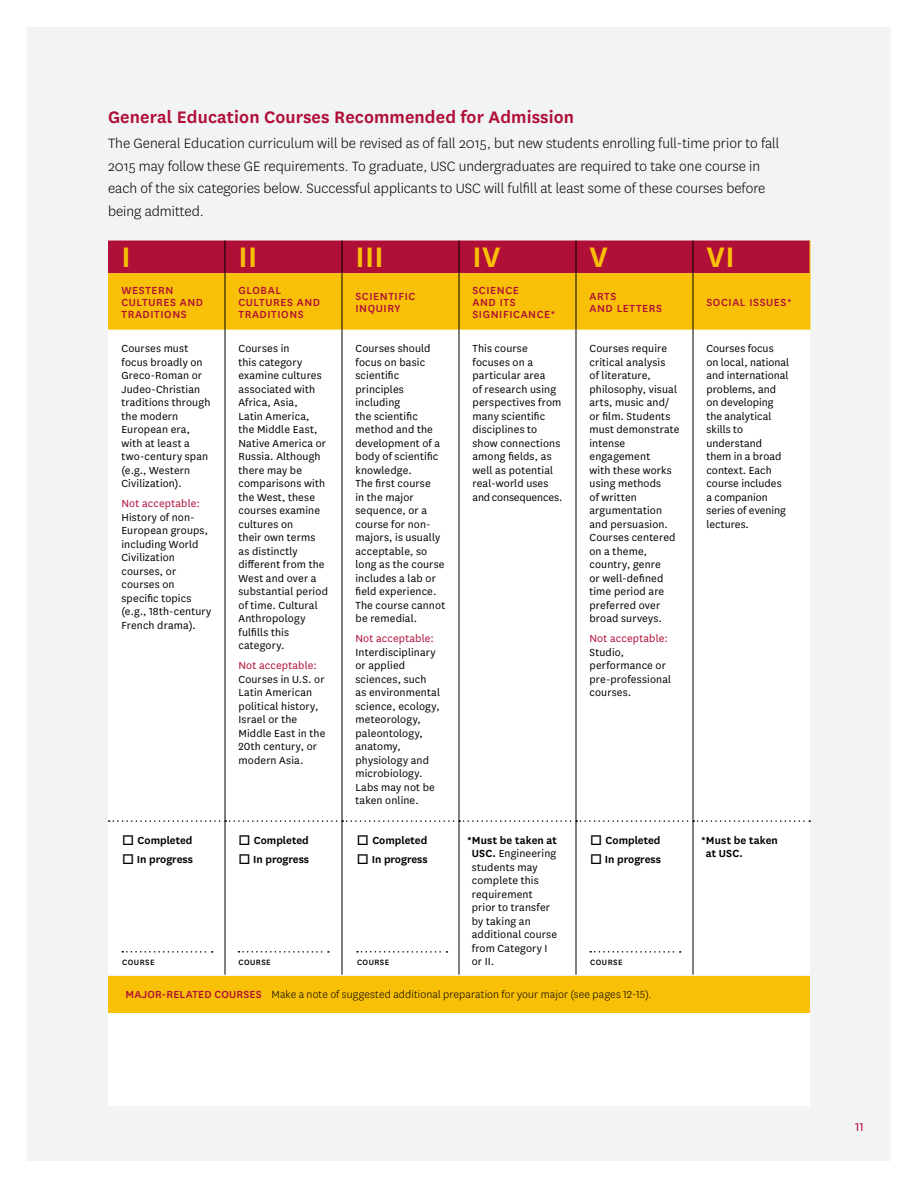
<style>
.page{position:relative;width:918px;height:1188px;background:#fff}
.page>*{position:absolute;margin:0;border:0;box-sizing:border-box;transform-origin:0 0}
.t1{font:600 33px "National";letter-spacing:.01em;color:#f8c007}
.t2{font:600 19.5px "National";letter-spacing:.005em;color:#b00f37}
.t3{font:300 15.75px/22.5px "National";color:#000}
.t4{font:13.5px "National";color:#b00f37}
.t5{font:12px/13.5px "National";letter-spacing:.01em;color:#000}
.t6{font:500 12px/12px "National";letter-spacing:.05em;color:#b00f37}
.t7{font:600 12px/13.5px "National";color:#000}
.t8{font:300 12px "National";letter-spacing:.01em;color:#000}
.t9{font:12px "National";letter-spacing:.015em;color:#b00f37}
.t10{font:500 9px "National";letter-spacing:.05em;color:#000}
.s1{font-weight:600}
.s2{font-weight:500;color:#b00f37}
</style>
<div class="page">
<div style="left:27px;top:27px;width:864px;height:1134px;background:#f2f3f4"></div>
<svg style="left:108px;top:241px;width:702px;height:89px;background:#dd8019"></svg>
<div style="left:108px;top:330px;width:702px;height:645px;background:#fff"></div>
<hr style="left:225px;top:241px;width:1px;height:32px;background:#000">
<hr style="left:225px;top:273px;width:1px;height:57px;background:#000">
<hr style="left:225px;top:330px;width:1px;height:490px;background:#000">
<hr style="left:225px;top:822px;width:1px;height:153px;background:#000">
<hr style="left:342px;top:330px;width:1px;height:490px;background:#000">
<hr style="left:342px;top:822px;width:1px;height:153px;background:#000">
<hr style="left:810px;top:241px;width:1px;height:32px;background:#f8c007">
<hr style="left:810px;top:273px;width:1px;height:57px;background:#f8c007">
<hr style="left:693px;top:330px;width:1px;height:490px;background:#000">
<hr style="left:693px;top:822px;width:1px;height:153px;background:#000">
<hr style="left:459px;top:330px;width:1px;height:490px;background:#000">
<hr style="left:459px;top:822px;width:1px;height:153px;background:#000">
<hr style="left:576px;top:330px;width:1px;height:490px;background:#000">
<hr style="left:576px;top:822px;width:1px;height:153px;background:#000">
<hr style="left:693px;top:241px;width:1px;height:32px;background:#000">
<hr style="left:693px;top:273px;width:1px;height:57px;background:#000">
<hr style="left:459px;top:241px;width:1px;height:32px;background:#000">
<hr style="left:459px;top:273px;width:1px;height:57px;background:#000">
<hr style="left:342px;top:241px;width:1px;height:32px;background:#000">
<hr style="left:342px;top:273px;width:1px;height:57px;background:#000">
<hr style="left:576px;top:241px;width:1px;height:32px;background:#000">
<hr style="left:576px;top:273px;width:1px;height:57px;background:#000">
<svg style="left:109px;top:820px;width:701px;height:2px"></svg>
<svg style="left:122px;top:951px;width:91px;height:2px"></svg>
<svg style="left:238px;top:951px;width:91px;height:2px"></svg>
<svg style="left:357px;top:951px;width:90px;height:2px"></svg>
<svg style="left:590px;top:951px;width:91px;height:2px"></svg>
<div style="left:108px;top:976px;width:702px;height:130px;background:#fff"></div>
<div style="left:108px;top:976px;width:702px;height:36px;background:#f8c007"></div>
<h2 class="t2" style="left:108px;top:103px;width:468px">General Education Courses Recommended for Admission</h2>
<p class="t3" style="left:108px;top:132px;width:673px">The General Education curriculum will be revised as of fall 2015, but new students enrolling full-time prior to fall 2015 may follow these GE requirements. To graduate, USC undergraduates are required to take one course in each of the six categories below. Successful applicants to USC will fulfill at least some of these courses before being admitted.</p>
<h1 class="t1" style="left:122px;top:234px;width:11px">I</h1>
<h1 class="t1" style="left:238px;top:234px;width:20px">II</h1>
<h1 class="t1" style="left:355px;top:234px;width:30px">III</h1>
<h1 class="t1" style="left:472px;top:234px;width:30px">IV</h1>
<h1 class="t1" style="left:589px;top:234px;width:20px">V</h1>
<h1 class="t1" style="left:706px;top:234px;width:30px">VI</h1>
<p class="t6" style="left:122px;top:284px;width:19px">WESTERN<br>CULTURES</p>
<p class="t6" style="left:356px;top:290px;width:47px">SCIENTIFIC<br>INQUIRY</p>
<p class="t6" style="left:472px;top:284px;width:14px">SCIENCE<br>AND</p>
<p class="t6" style="left:238px;top:284px;width:30px">GLOBAL<br>CULTURES</p>
<p class="t6" style="left:590px;top:290px;width:15px">ARTS<br>AND</p>
<p class="t6" style="left:500px;top:296px;width:6px">ITS</p>
<p class="t6" style="left:472px;top:308px;width:8px">SIGNIFICANCE</p>
<p class="t6" style="left:551px;top:308px;width:6px">*</p>
<p class="t6" style="left:706px;top:296px;width:22px">SOCIAL</p>
<p class="t6" style="left:749px;top:296px;width:7px">ISSUES</p>
<p class="t6" style="left:787px;top:296px;width:6px">*</p>
<p class="t6" style="left:180px;top:296px;width:9px">AND</p>
<p class="t6" style="left:297px;top:296px;width:9px">AND</p>
<p class="t6" style="left:617px;top:302px;width:8px">LETTERS</p>
<p class="t6" style="left:122px;top:308px;width:7px">TRADITI</p>
<p class="t6" style="left:164px;top:308px;width:16px">ONS</p>
<p class="t6" style="left:238px;top:308px;width:7px">TRADITI</p>
<p class="t6" style="left:281px;top:308px;width:16px">ONS</p>
<p class="t5" style="left:122px;top:341px;width:90px">Courses must focus broadly on<br>Greco-Roman or<br>Judeo-Christian traditions through the modern<br>European era, with at least a two-century span (e.g., Western<br>Civilization).</p>
<p class="t9" style="left:122px;top:496px;width:80px">Not acceptable:</p>
<p class="t5" style="left:122px;top:510px;width:91px">History of non-<br>European groups, including World<br>Civilization courses, or courses on specific topics (e.g., 18th-century<br>French drama).</p>
<p class="t5" style="left:238px;top:341px;width:91px">Courses in<br>this category examine cultures associated with<br>Africa, Asia,<br>Latin America, the Middle East,<br>Native America or<br>Russia. Although there may be comparisons with the West, these courses examine cultures on<br>their own terms as distinctly different from the<br>West and over a substantial period of time. Cultural<br>Anthropology fulfills this category.</p>
<p class="t9" style="left:238px;top:658px;width:80px">Not acceptable:</p>
<p class="t5" style="left:238px;top:672px;width:88px">Courses in U.S. or<br>Latin American political history,<br>Israel or the<br>Middle East in the<br>20th century, or modern Asia.</p>
<p class="t5" style="left:356px;top:341px;width:91px">Courses should focus on basic scientific principles including<br>the scientific method and the development of a body of scientific knowledge.<br>The first course<br>in the major sequence, or a course for non&shy;majors, is usually acceptable, so long as the course includes a lab or field experience.<br>The course cannot be remedial.</p>
<p class="t9" style="left:356px;top:631px;width:80px">Not acceptable:</p>
<p class="t5" style="left:356px;top:645px;width:86px">Interdisciplinary or applied sciences, such as environmental science, ecology, meteorology, paleontology, anatomy, physiology and microbiology.<br>Labs may not be taken online.</p>
<p class="t5" style="left:472px;top:341px;width:91px">This course focuses on a particular area<br>of research using perspectives from many scientific disciplines to show connections among fields, as well as potential real-world uses and consequences.</p>
<p class="t5" style="left:590px;top:341px;width:91px">Courses require critical analysis<br>of literature, philosophy, visual arts, music and/ or film. Students must demonstrate intense engagement<br>with these works using methods<br>of written argumentation and persuasion.<br>Courses centered on a theme, country, genre<br>or well-defined time period are preferred over broad surveys.</p>
<p class="t9" style="left:590px;top:631px;width:80px">Not acceptable:</p>
<p class="t5" style="left:590px;top:645px;width:83px">Studio, performance or pre-professional courses.</p>
<p class="t5" style="left:706px;top:341px;width:84px">Courses focus<br>on local, national and international problems, and on developing the analytical skills to understand them in a broad context. Each course includes a companion series of evening lectures.</p>
<p class="t7" style="left:122px;top:833px;width:72px">□ Completed</p>
<p class="t7" style="left:122px;top:852px;width:72px">□ In progress</p>
<p class="t7" style="left:238px;top:833px;width:72px">□ Completed</p>
<p class="t7" style="left:238px;top:852px;width:72px">□ In progress</p>
<p class="t7" style="left:357px;top:833px;width:72px">□ Completed</p>
<p class="t7" style="left:357px;top:852px;width:72px">□ In progress</p>
<p class="t7" style="left:590px;top:833px;width:72px">□ Completed</p>
<p class="t7" style="left:590px;top:852px;width:72px">□ In progress</p>
<p class="t5" style="left:472px;top:833px;width:87px;text-indent:-5px"><span class="s1">*Must be taken at<br>USC.</span> Engineering students may complete this requirement prior to transfer by taking an additional course from Category I or II.</p>
<p class="t7" style="left:706px;top:832px;width:74px;text-indent:-5px">*Must be taken at USC.</p>
<p class="t10" style="left:122px;top:956px;width:18px">COURSE</p>
<p class="t10" style="left:239px;top:956px;width:18px">COURSE</p>
<p class="t10" style="left:357px;top:956px;width:18px">COURSE</p>
<p class="t10" style="left:590px;top:956px;width:18px">COURSE</p>
<p class="t8" style="left:125px;top:987px;width:528px"><span class="s2">MAJOR-RELATED COURSES</span> Make a note of suggested additional preparation for your major (see pages 12-15).</p>
<p class="t4" style="left:855px;top:1118px;width:10px">11</p>
</div>
